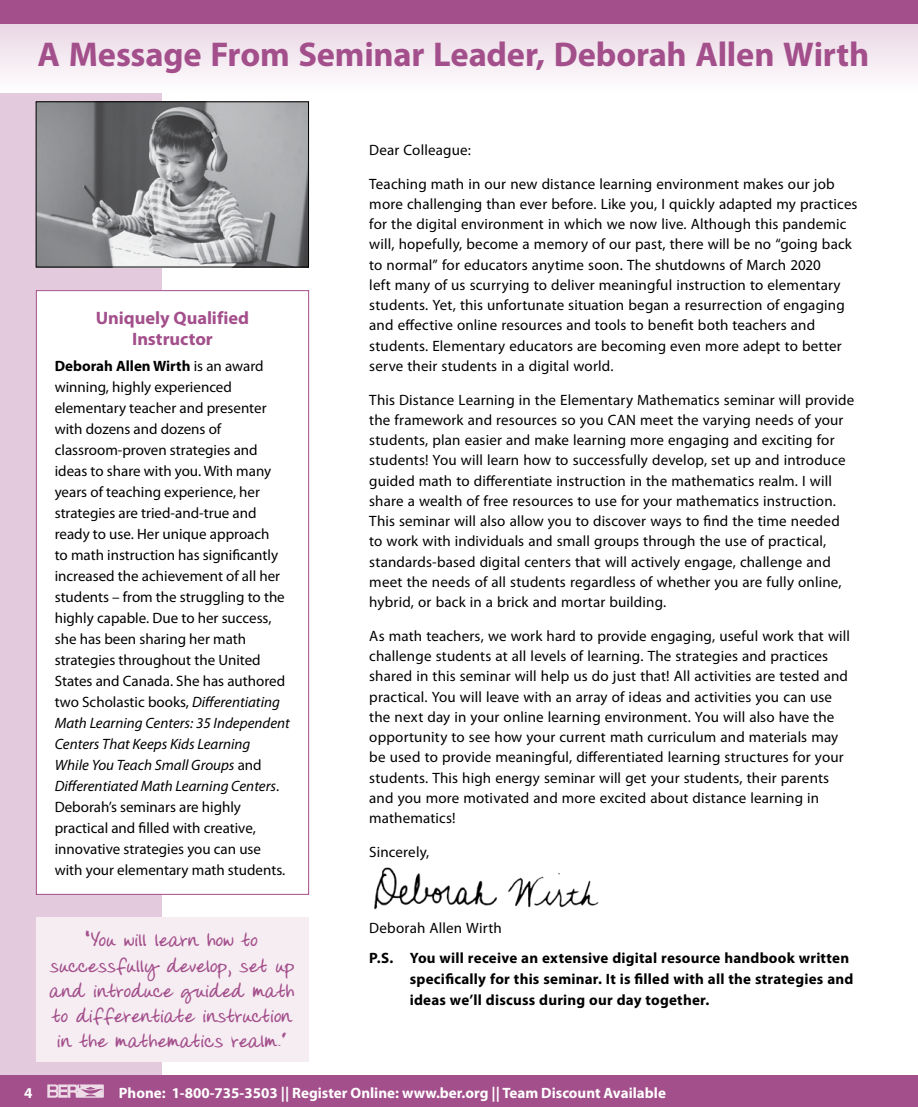
<style>
.page{position:relative;width:918px;height:1107px;background:#fff}
.page>*{position:absolute;margin:0;border:0;box-sizing:border-box;transform-origin:0 0}
.t1{font:700 34.5px "Myriad Pro";letter-spacing:-.005em;color:#a34f8b}
.t2{font:700 21px/25.2px "Donnys Hand";letter-spacing:.005em;color:#a34f8b;text-align:center}
.t3{font:700 18px/21.6px "Myriad Pro";letter-spacing:-.005em;color:#a34f8b;text-align:center}
.t4{font:15px/20.2px "Myriad Pro";letter-spacing:.01em;color:#000}
.t5{font:700 15px/21px "Myriad Pro";letter-spacing:.015em;color:#000}
.t6{font:700 15px "Myriad Pro";color:#fff}
.s1{font-weight:700}
.s2{font-style:italic}
</style>
<div class="page">
<div style="left:0;top:0;width:162px;height:1107px;background:#e3cadc"></div>
<div style="left:0;top:1076px;width:918px;height:31px;background:#a34f8b"></div>
<svg style="left:47px;top:1084px;width:57px;height:14px"></svg>
<svg style="left:0;top:24px;width:918px;height:68px"></svg>
<div style="left:0;top:0;width:918px;height:24px;background:#a34f8b"></div>
<img style="left:374px;top:867px;width:225px;height:43px">
<div style="left:36px;top:291px;width:273px;height:603px;background:#fff"></div>
<div style="left:36px;top:290px;width:273px;height:605px;border:1px solid #a34f8b"></div>
<div style="left:36px;top:918px;width:273px;height:144px;background:#f6edf3"></div>
<img style="left:38px;top:104px;width:269px;height:161px">
<div style="left:36px;top:102px;width:273px;height:165px;border:1px solid #000"></div>
<h1 class="t1" style="left:38px;top:32px;width:833px">A Message From Seminar Leader, Deborah Allen Wirth</h1>
<p class="t3" style="left:96px;top:306px;width:155px">Uniquely Qualified<br>Instructor</p>
<p class="t4" style="left:55px;top:355px;width:237px;line-height:21px"><span class="s1">Deborah Allen Wirth</span> is an award winning, highly experienced elementary teacher and presenter with dozens and dozens of classroom-proven strategies and ideas to share with you. With many years of teaching experience, her strategies are tried-and-true and ready to use. Her unique approach<br>to math instruction has significantly increased the achievement of all her students – from the struggling to the highly capable. Due to her success, she has been sharing her math strategies throughout the United States and Canada. She has authored two Scholastic books, <span class="s2">Differentiating Math Learning Centers: 35 Independent Centers That Keeps Kids Learning<br>While You Teach Small Groups</span> and <span class="s2">Differentiated Math Learning Centers</span>.<br>Deborah’s seminars are highly practical and filled with creative, innovative strategies you can use with your elementary math students.</p>
<h2 class="t2" style="left:50px;top:929px;width:246px">“You will learn how to successfully develop, set up and introduce guided math to differentiate instruction in the mathematics realm.”</h2>
<p class="t4" style="left:369px;top:140px;width:103px">Dear Colleague:</p>
<p class="t4" style="left:369px;top:173px;width:490px">Teaching math in our new distance learning environment makes our job more challenging than ever before. Like you, I quickly adapted my practices for the digital environment in which we now live. Although this pandemic will, hopefully, become a memory of our past, there will be no “going back to normal” for educators anytime soon. The shutdowns of March 2020<br>left many of us scurrying to deliver meaningful instruction to elementary students. Yet, this unfortunate situation began a resurrection of engaging and effective online resources and tools to benefit both teachers and students. Elementary educators are becoming even more adept to better serve their students in a digital world.</p>
<p class="t4" style="left:369px;top:389px;width:487px">This Distance Learning in the Elementary Mathematics seminar will provide the framework and resources so you CAN meet the varying needs of your students, plan easier and make learning more engaging and exciting for students! You will learn how to successfully develop, set up and introduce guided math to differentiate instruction in the mathematics realm. I will share a wealth of free resources to use for your mathematics instruction.<br>This seminar will also allow you to discover ways to find the time needed to work with individuals and small groups through the use of practical, standards-based digital centers that will actively engage, challenge and meet the needs of all students regardless of whether you are fully online, hybrid, or back in a brick and mortar building.</p>
<p class="t4" style="left:369px;top:626px;width:482px">As math teachers, we work hard to provide engaging, useful work that will challenge students at all levels of learning. The strategies and practices shared in this seminar will help us do just that! All activities are tested and practical. You will leave with an array of ideas and activities you can use the next day in your online learning environment. You will also have the opportunity to see how your current math curriculum and materials may be used to provide meaningful, differentiated learning structures for your students. This high energy seminar will get your students, their parents and you more motivated and more excited about distance learning in mathematics!</p>
<p class="t4" style="left:369px;top:842px;width:62px">Sincerely,</p>
<p class="t4" style="left:369px;top:918px;width:134px">Deborah Allen Wirth</p>
<p class="t5" style="left:410px;top:947px;width:445px;text-indent:-41px">P.S. You will receive an extensive digital resource handbook written specifically for this seminar. It is filled with all the strategies and ideas we’ll discuss during our day together.</p>
<p class="t6" style="left:24px;top:1083px;width:10px">4</p>
<p class="t6" style="left:119px;top:1083px;width:549px">Phone: 1-800-735-3503 || Register Online: www.ber.org || Team Discount Available</p>
</div>
